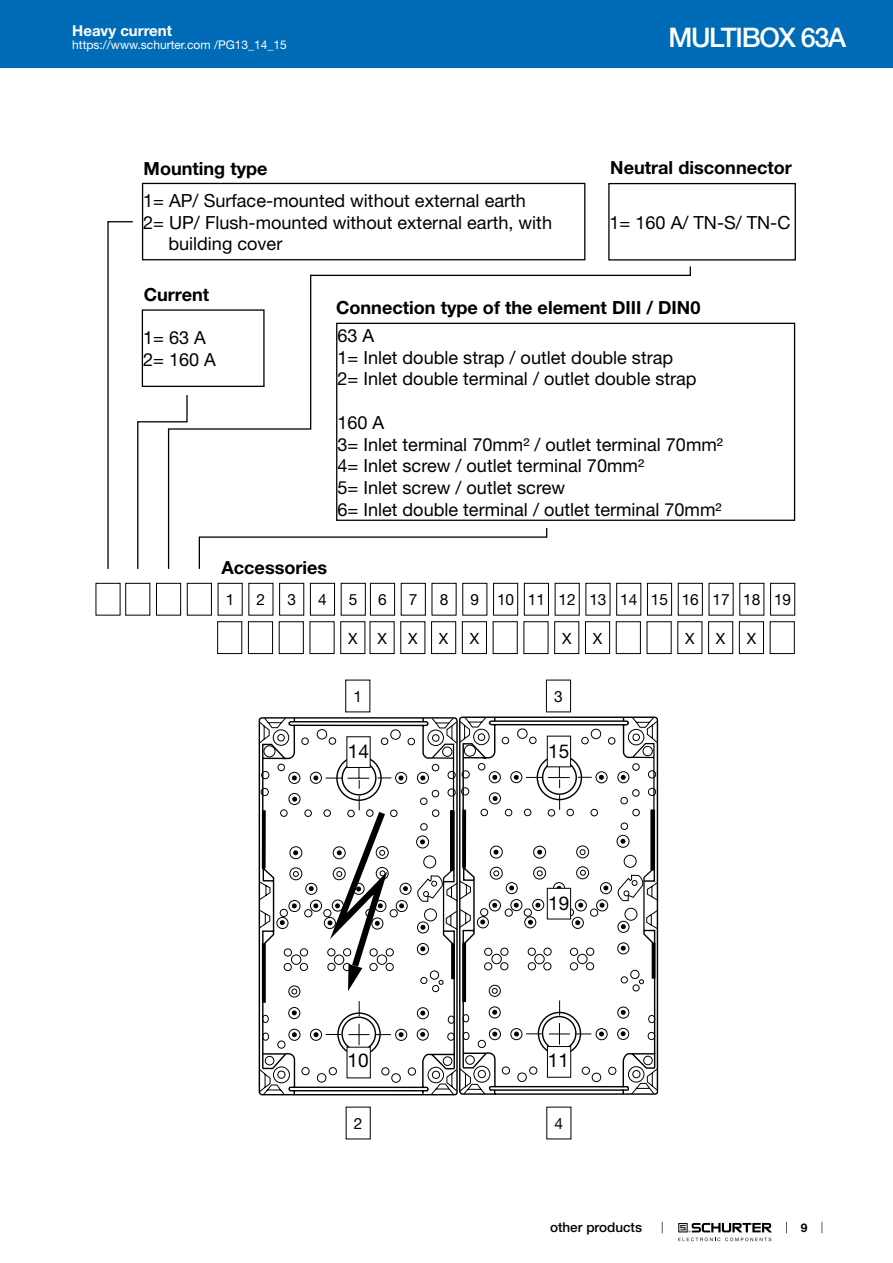
<style>
.page{position:relative;width:893px;height:1263px;background:#fff}
.page>*{position:absolute;margin:0;border:0;box-sizing:border-box;transform-origin:0 0}
.t1{font:500 27px "Helvetica Neue LT";letter-spacing:-.05em;color:#fff}
.t2{font:19.05px "Helvetica Neue LT";color:#000}
.t3{font:18.15px/21.8px "Helvetica Neue LT";color:#000}
.t4{font:700 18.15px "Helvetica Neue LT";color:#000}
.t5{font:15.45px "Helvetica Neue LT";color:#000}
.t6{font:700 15px "Helvetica Neue LT";color:#fff}
.t7{font:500 13.5px "Helvetica Neue LT";color:#000}
.t8{font:12px "Helvetica Neue LT";color:#fff}
.t9{font:700 12px "Helvetica Neue LT";color:#000}
</style>
<div class="page">
<svg style="left:678px;top:1223px;width:94px;height:18px"></svg>
<div style="left:0;top:0;width:893px;height:68px;background:#006bb6"></div>
<div style="left:142px;top:183px;width:443px;height:77px;border:1px solid #000"></div>
<div style="left:608px;top:183px;width:188px;height:78px;border:1px solid #000"></div>
<div style="left:125px;top:583px;width:25px;height:32px;border:1px solid #000"></div>
<div style="left:370px;top:583px;width:25px;height:32px;border:1px solid #000"></div>
<div style="left:370px;top:621px;width:24px;height:33px;border:1px solid #000"></div>
<div style="left:346px;top:1107px;width:25px;height:32px;border:1px solid #000"></div>
<div style="left:248px;top:621px;width:25px;height:33px;border:1px solid #000"></div>
<div style="left:493px;top:583px;width:25px;height:32px;border:1px solid #000"></div>
<div style="left:493px;top:621px;width:25px;height:33px;border:1px solid #000"></div>
<div style="left:678px;top:583px;width:25px;height:32px;border:1px solid #000"></div>
<div style="left:677px;top:621px;width:25px;height:33px;border:1px solid #000"></div>
<div style="left:156px;top:583px;width:25px;height:32px;border:1px solid #000"></div>
<div style="left:401px;top:583px;width:25px;height:32px;border:1px solid #000"></div>
<div style="left:400px;top:621px;width:25px;height:33px;border:1px solid #000"></div>
<div style="left:279px;top:583px;width:25px;height:32px;border:1px solid #000"></div>
<div style="left:279px;top:621px;width:25px;height:33px;border:1px solid #000"></div>
<div style="left:524px;top:583px;width:25px;height:32px;border:1px solid #000"></div>
<div style="left:524px;top:621px;width:24px;height:33px;border:1px solid #000"></div>
<div style="left:708px;top:621px;width:25px;height:33px;border:1px solid #000"></div>
<div style="left:187px;top:583px;width:25px;height:32px;border:1px solid #000"></div>
<div style="left:431px;top:621px;width:25px;height:33px;border:1px solid #000"></div>
<div style="left:616px;top:583px;width:25px;height:32px;border:1px solid #000"></div>
<div style="left:616px;top:621px;width:25px;height:33px;border:1px solid #000"></div>
<div style="left:310px;top:583px;width:25px;height:32px;border:1px solid #000"></div>
<div style="left:310px;top:621px;width:24px;height:33px;border:1px solid #000"></div>
<div style="left:554px;top:621px;width:25px;height:33px;border:1px solid #000"></div>
<div style="left:739px;top:621px;width:25px;height:33px;border:1px solid #000"></div>
<div style="left:345px;top:680px;width:25px;height:32px;border:1px solid #000"></div>
<div style="left:546px;top:680px;width:25px;height:32px;border:1px solid #000"></div>
<div style="left:217px;top:621px;width:25px;height:33px;border:1px solid #000"></div>
<div style="left:462px;top:621px;width:25px;height:33px;border:1px solid #000"></div>
<div style="left:647px;top:583px;width:25px;height:32px;border:1px solid #000"></div>
<div style="left:647px;top:621px;width:24px;height:33px;border:1px solid #000"></div>
<div style="left:341px;top:583px;width:25px;height:32px;border:1px solid #000"></div>
<div style="left:340px;top:621px;width:25px;height:33px;border:1px solid #000"></div>
<div style="left:585px;top:621px;width:25px;height:33px;border:1px solid #000"></div>
<div style="left:770px;top:583px;width:25px;height:32px;border:1px solid #000"></div>
<div style="left:770px;top:621px;width:25px;height:33px;border:1px solid #000"></div>
<svg style="left:259px;top:716px;width:399px;height:379px"></svg>
<svg style="left:107px;top:220px;width:585px;height:349px"></svg>
<p class="t6" style="left:72px;top:21px;width:101px">Heavy current</p>
<p class="t8" style="left:72px;top:38px;width:216px">https://www.schurter.com /PG13_14_15</p>
<h1 class="t1" style="left:668px;top:21px;width:179px">MULTIBOX 63A</h1>
<p class="t4" style="left:144px;top:157px;width:126px">Mounting type</p>
<p class="t4" style="left:610px;top:156px;width:183px">Neutral disconnector</p>
<p class="t3" style="left:143px;top:189px;width:384px">1= AP/ Surface-mounted without external earth</p>
<p class="t3" style="left:143px;top:211px;width:410px">2= UP/ Flush-mounted without external earth, with</p>
<p class="t3" style="left:168px;top:233px;width:115px">building cover</p>
<p class="t3" style="left:610px;top:211px;width:182px">1= 160 A/ TN-S/ TN-C</p>
<p class="t4" style="left:144px;top:283px;width:67px">Current</p>
<p class="t3" style="left:143px;top:327px;width:74px">1= 63 A<br>2= 160 A</p>
<p class="t4" style="left:336px;top:297px;width:366px">Connection type of the element DIII / DIN0</p>
<p class="t3" style="left:337px;top:324px;width:361px">63 A<br>1= Inlet double strap / outlet double strap<br>2= Inlet double terminal / outlet double strap</p>
<p class="t3" style="left:337px;top:411px;width:387px">160 A<br>3= Inlet terminal 70mm² / outlet terminal 70mm²<br>4= Inlet screw / outlet terminal 70mm²<br>5= Inlet screw / outlet screw<br>6= Inlet double terminal / outlet terminal 70mm²</p>
<p class="t4" style="left:221px;top:556px;width:107px">Accessories</p>
<p class="t5" style="left:226px;top:591px;width:10px">1</p>
<p class="t5" style="left:257px;top:591px;width:10px">2</p>
<p class="t5" style="left:287px;top:591px;width:10px">3</p>
<p class="t5" style="left:528px;top:591px;width:19px">11</p>
<p class="t5" style="left:712px;top:591px;width:19px">17</p>
<p class="t5" style="left:716px;top:629px;width:11px">X</p>
<p class="t5" style="left:318px;top:591px;width:10px">4</p>
<p class="t5" style="left:559px;top:591px;width:19px">12</p>
<p class="t5" style="left:620px;top:591px;width:19px">14</p>
<p class="t5" style="left:562px;top:629px;width:11px">X</p>
<p class="t5" style="left:349px;top:591px;width:10px">5</p>
<p class="t5" style="left:651px;top:591px;width:19px">15</p>
<p class="t5" style="left:348px;top:629px;width:11px">X</p>
<p class="t5" style="left:378px;top:591px;width:10px">6</p>
<p class="t5" style="left:377px;top:629px;width:11px">X</p>
<p class="t5" style="left:440px;top:591px;width:10px">8</p>
<p class="t5" style="left:439px;top:629px;width:11px">X</p>
<p class="t5" style="left:470px;top:591px;width:10px">9</p>
<p class="t5" style="left:470px;top:629px;width:11px">X</p>
<p class="t5" style="left:497px;top:591px;width:19px">10</p>
<p class="t5" style="left:682px;top:591px;width:19px">16</p>
<p class="t5" style="left:685px;top:629px;width:11px">X</p>
<p class="t5" style="left:589px;top:591px;width:19px">13</p>
<p class="t5" style="left:593px;top:629px;width:11px">X</p>
<p class="t5" style="left:409px;top:591px;width:10px">7</p>
<p class="t5" style="left:408px;top:629px;width:11px">X</p>
<p class="t5" style="left:743px;top:591px;width:19px">18</p>
<p class="t5" style="left:747px;top:629px;width:11px">X</p>
<p class="t5" style="left:774px;top:591px;width:19px">19</p>
<p class="t5" style="left:353px;top:687px;width:10px">1</p>
<p class="t5" style="left:554px;top:687px;width:10px">3</p>
<p class="t2" style="left:348px;top:740px;width:23px">14</p>
<p class="t2" style="left:548px;top:740px;width:23px">15</p>
<p class="t2" style="left:548px;top:892px;width:23px">19</p>
<p class="t2" style="left:348px;top:1049px;width:23px">10</p>
<p class="t2" style="left:548px;top:1048px;width:23px">11</p>
<p class="t5" style="left:354px;top:1114px;width:10px">2</p>
<p class="t5" style="left:555px;top:1114px;width:10px">4</p>
<p class="t7" style="left:550px;top:1219px;width:94px">other products</p>
<p class="t9" style="left:801px;top:1220px;width:8px">9</p>
</div>
